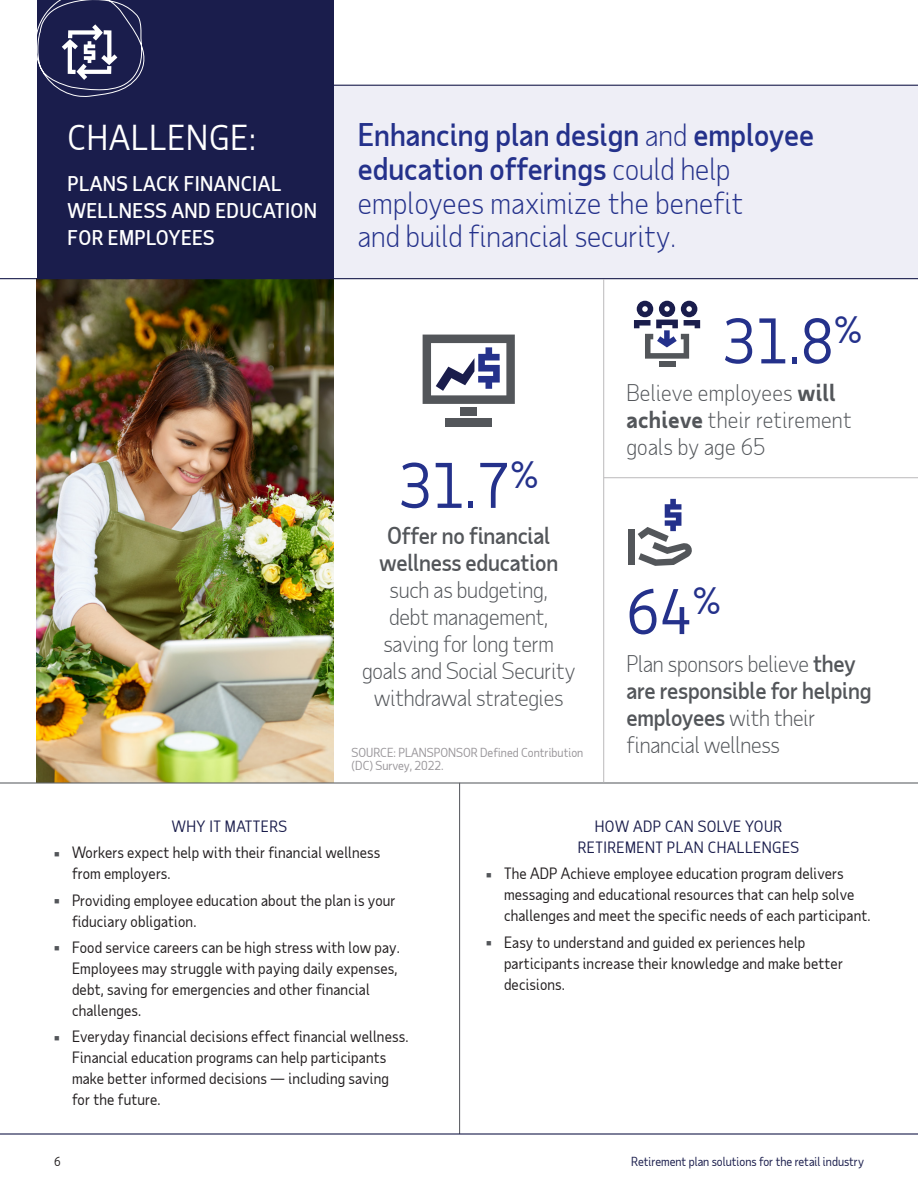
<style>
.page{position:relative;width:918px;height:1188px;background:#fff}
.page>*{position:absolute;margin:0;border:0;box-sizing:border-box;transform-origin:0 0}
._2019_-_Body_Copy{font:60px "Taub Sans";color:#24318b}
._2019_-_Body_Copy-2{font:33px "Taub Sans";letter-spacing:.03em;color:#fff}
._2019_-_Body_Copy-3{font:300 30px/33.8px "Taub Sans";color:#24318b}
._2019_-_Body_Copy-4{font:300 22.5px/27px "Taub Sans";letter-spacing:-.01em;color:#53565a}
._2019_-_Body_Copy-5{font:300 22.5px/27px "Taub Sans";letter-spacing:.01em;color:#53565a}
._2019_-_Body_Copy-6{font:500 19.5px/27px "Taub Sans";letter-spacing:.02em;color:#fff}
.t1{font:15px/21px "Taub Sans";letter-spacing:.01em;color:#231f20}
._2019_-_CTA_-_Copy{font:15px/21px "Taub Sans";letter-spacing:.03em;color:#1a1d4c;text-align:center}
._2019_-_Source___Footer{font:12px/13.5px "Taub Sans";color:#99969a}
.t2{font:12px "Taub Sans";color:#1a1d4c}
.t3{font:12px "Taub Sans";color:#231f20}
.s1{font-weight:500}
.s2{font-weight:700}
</style>
<div class="page">
<hr style="left:459px;top:783px;width:1px;height:351px;background:#63656a">
<img style="left:37px;top:279px;width:297px;height:503px">
<div style="left:333px;top:85px;width:585px;height:194px;background:#eeeef6"></div>
<hr style="left:0;top:278px;width:918px;height:1px;background:#1a1d4c">
<hr style="left:241px;top:85px;width:677px;height:1px;background:#1a1d4c">
<div style="left:37px;top:0;width:297px;height:279px;background:#1a1d4c"></div>
<hr style="left:0;top:782px;width:918px;height:2px;background:#63656a">
<hr style="left:0;top:1133px;width:918px;height:2px;background:#1a1d4c">
<svg style="left:37px;top:0;width:108px;height:97px"></svg>
<hr style="left:603px;top:279px;width:1px;height:503px;background:#bbb9bb">
<hr style="left:604px;top:477px;width:314px;height:1px;background:#bbb9bb">
<div style="left:628px;top:529px;width:6px;height:36px;background:#53565a"></div>
<svg style="left:638px;top:499px;width:54px;height:67px"></svg>
<div style="left:461px;top:407px;width:16px;height:8px;background:#53565a"></div>
<div style="left:446px;top:418px;width:46px;height:9px;background:#53565a"></div>
<svg style="left:423px;top:335px;width:92px;height:69px"></svg>
<div style="left:659px;top:361px;width:16px;height:6px;background:#53565a"></div>
<svg style="left:634px;top:301px;width:66px;height:58px"></svg>
<p class="_2019_-_Body_Copy-2" style="left:68px;top:117px;width:190px">CHALLENGE:</p>
<p class="_2019_-_Body_Copy-6" style="left:68px;top:169px;width:251px">PLANS LACK FINANCIAL<br>WELLNESS AND EDUCATION<br>FOR EMPLOYEES</p>
<p class="_2019_-_Body_Copy-3" style="left:358px;top:118px;width:458px"><span class="s1">Enhancing plan design</span> and <span class="s1">employee education offerings</span> could help employees maximize the benefit<br>and build financial security.</p>
<p class="_2019_-_Body_Copy" style="left:399px;top:447px;width:142px">31.7<sup>%</sup></p>
<p class="_2019_-_Body_Copy-4" style="left:362px;top:522px;width:215px;text-align:center"><span class="s1">Offer no financial wellness education </span>such as budgeting,<br>debt management, saving for long term goals and Social Security withdrawal strategies</p>
<p class="_2019_-_Source___Footer" style="left:352px;top:745px;width:233px">SOURCE: PLANSPONSOR Defined Contribution (DC) Survey, 2022.</p>
<p class="_2019_-_Body_Copy" style="left:722px;top:303px;width:142px">31.8<sup>%</sup></p>
<p class="_2019_-_Body_Copy-5" style="left:626px;top:379px;width:227px">Believe employees <span class="s2">will achieve</span> their retirement goals by age 65</p>
<p class="_2019_-_Body_Copy" style="left:626px;top:573px;width:96px">64<sup>%</sup></p>
<p class="_2019_-_Body_Copy-4" style="left:626px;top:650px;width:247px">Plan sponsors believe <span class="s1">they are responsible for helping employees</span> with their financial wellness</p>
<p class="_2019_-_CTA_-_Copy" style="left:172px;top:815px;width:117px">WHY IT MATTERS</p>
<p class="t1" style="left:72px;top:842px;width:310px">Workers expect help with their financial wellness from employers.</p>
<p class="t1" style="left:72px;top:889px;width:325px">Providing employee education about the plan is your fiduciary obligation.</p>
<p class="t1" style="left:72px;top:937px;width:330px">Food service careers can be high stress with low pay.<br>Employees may struggle with paying daily expenses, debt, saving for emergencies and other financial challenges.</p>
<p class="t1" style="left:72px;top:1026px;width:338px">Everyday financial decisions effect financial wellness.<br>Financial education programs can help participants make better informed decisions — including saving for the future.</p>
<p class="_2019_-_CTA_-_Copy" style="left:578px;top:815px;width:223px">HOW ADP CAN SOLVE YOUR<br>RETIREMENT PLAN CHALLENGES</p>
<p class="t1" style="left:504px;top:863px;width:368px">The ADP Achieve employee education program delivers messaging and educational resources that can help solve challenges and meet the specific needs of each participant.</p>
<p class="t1" style="left:504px;top:931px;width:341px">Easy to understand and guided ex periences help participants increase their knowledge and make better decisions.</p>
<p class="t3" style="left:54px;top:1154px;width:8px">6</p>
<p class="t2" style="left:631px;top:1154px;width:234px">Retirement plan solutions for the retail industry</p>
</div>
